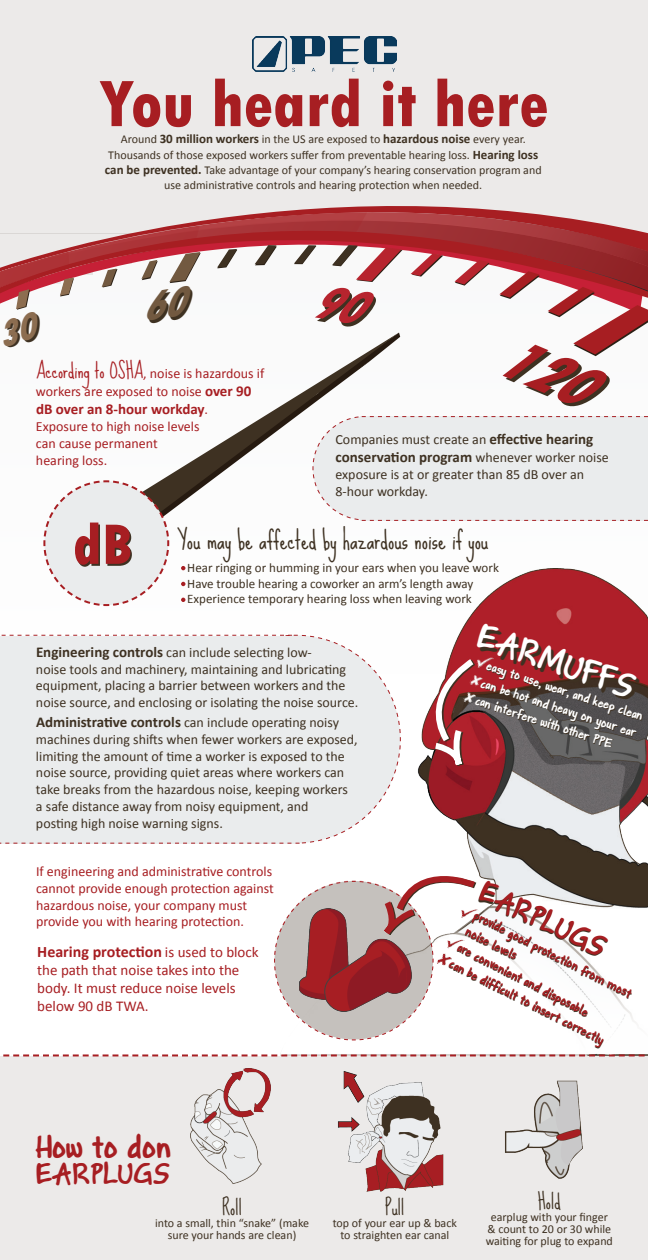
<style>
.page{position:relative;width:648px;height:1260px;background:#fff}
.page>*{position:absolute;margin:0;border:0;box-sizing:border-box;transform-origin:0 0}
.t1{font:800 condensed 69px "Tw Cen";color:#a71e22}
.t2{font:800 condensed 60px "Tw Cen";color:#a71e22}
.t3{font:36px "Gapstown AH Bold";color:#fff}
.t4{font:34px "Gapstown AH Bold";color:#a71e22}
.t5{font:31px "Gapstown AH Bold";color:#a71e22}
.t6{font:30.5px "Gapstown AH Bold";color:#a71e22}
.t7{font:22px "Sue Ellen Francisco";color:#3e3122}
.t8{font:18px "Sue Ellen Francisco";color:#3e3122}
.t9{font:700 16px "Calibri";color:#a71e22}
.t10{font:15px/18px "Calibri";color:#a71e22}
.t11{font:700 15px "Calibri";color:#3e3122}
.t12{font:700 15px "Calibri";color:#a71e22}
.t13{font:14px/16.8px "Calibri";color:#3e3122}
.t14{font:14px/16.8px "Calibri";color:#a71e22}
.t15{font:14px/18px "Gapstown AH Bold";color:#a71e22}
.t16{font:14px/18px "Gapstown AH Bold";color:#fff;text-align:justify}
.t17{font:13px/15.6px "Calibri";color:#3e3122}
.t18{font:12px/12px "Calibri";color:#3e3122;text-align:center}
.s1{font-weight:700;font-size:13px}
.s2{font-family:"Sue Ellen Francisco";font-size:18px}
.s3{font-weight:700;font-size:15px}
.s4{font-weight:400;font-size:14px}
.s5{font-weight:400;font-size:15px}
</style>
<div class="page">
<div style="left:0;top:0;width:648px;height:234px;background:#eceae9"></div>
<svg style="left:170px;top:482px;width:39px;height:86px"></svg>
<svg style="left:179px;top:206px;width:469px;height:263px"></svg>
<svg style="left:179px;top:206px;width:193px;height:130px"></svg>
<img style="left:346px;top:568px;width:302px;height:473px">
<div style="left:0;top:1056px;width:648px;height:203px;background:#eceae9"></div>
<img style="left:191px;top:1068px;width:392px;height:123px">
<svg style="left:3px;top:1054px;width:645px;height:2px"></svg>
<img style="left:252px;top:36px;width:144px;height:36px">
<svg style="left:181px;top:566px;width:4px;height:4px"></svg>
<svg style="left:181px;top:581px;width:4px;height:5px"></svg>
<svg style="left:181px;top:597px;width:4px;height:5px"></svg>
<svg style="left:293px;top:634px;width:108px;height:108px"></svg>
<div style="left:312px;top:415px;width:336px;height:106px;background:#eaeced"></div>
<div style="left:0;top:635px;width:300px;height:208px;background:#eaeced"></div>
<svg style="left:0;top:634px;width:292px;height:2px"></svg>
<svg style="left:0;top:742px;width:401px;height:102px"></svg>
<svg style="left:420px;top:655px;width:60px;height:125px"></svg>
<svg style="left:274px;top:861px;width:207px;height:179px"></svg>
<svg style="left:43px;top:479px;width:127px;height:128px"></svg>
<img style="left:459px;top:903px;width:19px;height:19px">
<img style="left:445px;top:933px;width:19px;height:20px">
<img style="left:475px;top:653px;width:19px;height:18px">
<img style="left:435px;top:951px;width:17px;height:17px">
<img style="left:462px;top:691px;width:14px;height:14px">
<img style="left:469px;top:674px;width:14px;height:13px">
<svg style="left:0;top:215px;width:207px;height:132px"></svg>
<svg style="left:290px;top:243px;width:358px;height:164px"></svg>
<h1 class="t1" style="left:99px;top:63px;width:451px">You heard it here</h1>
<p class="t18" style="left:105px;top:131px;width:438px;line-height:15.6px">Around <span class="s1">30 million workers</span> in the US are exposed to <span class="s1">hazardous noise</span> every year.<br>Thousands of those exposed workers suffer from preventable hearing loss. <span class="s1">Hearing loss can be prevented.</span> Take advantage of your company’s hearing conservation program and</p>
<p class="t18" style="left:164px;top:179px;width:319px">use administrative controls and hearing protection when needed.</p>
<p class="t14" style="left:36px;top:365px;width:230px;line-height:18px"><span class="s2">According to OSHA</span>, noise is hazardous if workers are exposed to noise <span class="s3">over 90</span></p>
<p class="t12" style="left:36px;top:400px;width:174px">dB over an 8-hour workday<span class="s4">.</span></p>
<p class="t14" style="left:36px;top:418px;width:165px">Exposure to high noise levels can cause permanent hearing loss.</p>
<p class="t13" style="left:336px;top:431px;width:259px">Companies must create an <span class="s3">effective hearing</span></p>
<p class="t11" style="left:336px;top:447px;width:275px">conservation program <span class="s4">whenever worker noise</span></p>
<p class="t13" style="left:336px;top:466px;width:250px">exposure is at or greater than 85 dB over an<br>8-hour workday.</p>
<h2 class="t2" style="left:73px;top:509px;width:60px">dB</h2>
<h3 class="t7" style="left:178px;top:528px;width:312px">You may be affected by hazardous noise if you</h3>
<p class="t17" style="left:187px;top:560px;width:313px">Hear ringing or humming in your ears when you leave work<br>Have trouble hearing a coworker an arm’s length away<br>Experience temporary hearing loss when leaving work</p>
<p class="t13" style="left:36px;top:643px;width:324px"><span class="s3">Engineering controls</span> can include selecting low-<br>noise tools and machinery, maintaining and lubricating equipment, placing a barrier between workers and the noise source, and enclosing or isolating the noise source.</p>
<p class="t13" style="left:36px;top:714px;width:323px"><span class="s3">Administrative controls</span> can include operating noisy machines during shifts when fewer workers are exposed, limiting the amount of time a worker is exposed to the noise source, providing quiet areas where workers can take breaks from the hazardous noise, keeping workers a safe distance away from noisy equipment, and<br>posting high noise warning signs.</p>
<p class="t14" style="left:36px;top:863px;width:239px">If engineering and administrative controls cannot provide enough protection against hazardous noise, your company must provide you with hearing protection.</p>
<p class="t9" style="left:37px;top:941px;width:223px">Hearing protection <span class="s5">is used to block</span></p>
<p class="t10" style="left:37px;top:961px;width:204px">the path that noise takes into the body. It must reduce noise levels below 90 dB TWA.</p>
<h3 class="t4" style="left:36px;top:1126px;width:137px">How to don</h3>
<h3 class="t6" style="left:36px;top:1155px;width:136px">EARPLUGS</h3>
<h3 class="t3" style="left:486px;top:614px;width:165px;rotate:19deg">EARMUFFS</h3>
<p class="t16" style="left:490px;top:657px;width:166px;rotate:18deg">easy to use, wear, and keep clean can be hot and heavy on your ear can interfere with other PPE</p>
<h3 class="t5" style="left:489px;top:874px;width:138px;rotate:25deg">EARPLUGS</h3>
<p class="t15" style="left:479px;top:906px;width:177px;rotate:27deg">provide good protection from most noise levels<br>are convenient and disposable<br>can be difficult to insert correctly</p>
<p class="t8" style="left:222px;top:1198px;width:21px">Roll</p>
<p class="t18" style="left:155px;top:1217px;width:155px">into a small, thin “snake” (make sure your hands are clean)</p>
<p class="t8" style="left:385px;top:1198px;width:21px">Pull</p>
<p class="t18" style="left:333px;top:1217px;width:126px">top of your ear up &amp; back to straighten ear canal</p>
<p class="t8" style="left:538px;top:1192px;width:24px">Hold</p>
<p class="t18" style="left:486px;top:1211px;width:129px">earplug with your finger &amp; count to 20 or 30 while waiting for plug to expand</p>
</div>
